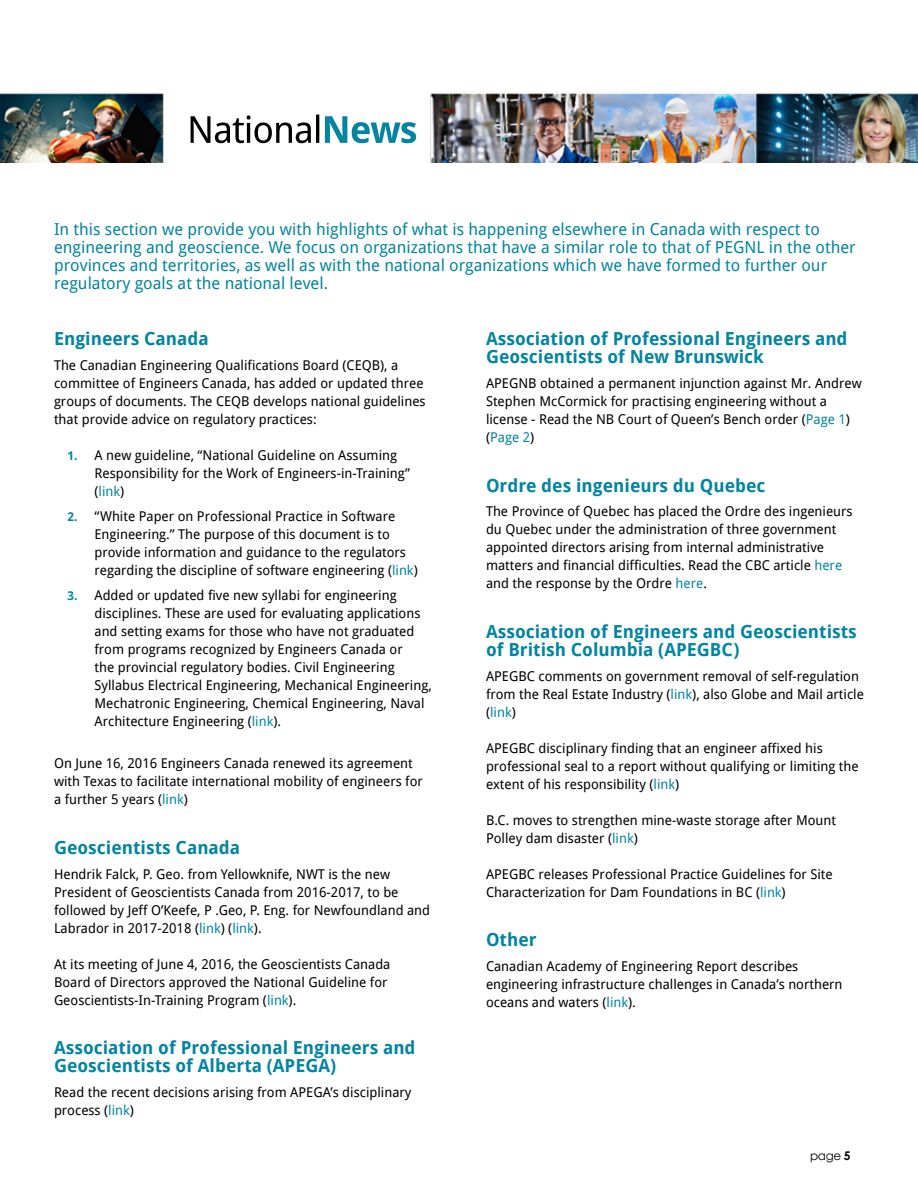
<style>
.page{position:relative;width:918px;height:1188px;background:#fff}
.page>*{position:absolute;margin:0;border:0;box-sizing:border-box;transform-origin:0 0}
.t1{font:700 18px/18px "Droid Sans";color:#0385a1}
.t2{font:16.5px/18px "Droid Sans";color:#0385a1}
.t3{font:13.5px/18px "Droid Sans";color:#000}
.t4{font:12px "Century Gothic";color:#000}
.s1{font-weight:700;font-size:12px;color:#0385a1}
.s2{color:#0385a1}
.s3{font-weight:700}
</style>
<div class="page">
<img style="left:0;top:93px;width:918px;height:70px">
<svg style="left:325px;top:116px;width:91px;height:27px"></svg>
<svg style="left:191px;top:115px;width:128px;height:28px"></svg>
<p class="t2" style="left:54px;top:220px;width:803px">In this section we provide you with highlights of what is happening elsewhere in Canada with respect to engineering and geoscience. We focus on organizations that have a similar role to that of PEGNL in the other provinces and territories, as well as with the national organizations which we have formed to further our regulatory goals at the national level.</p>
<h1 class="t1" style="left:54px;top:330px;width:156px">Engineers Canada</h1>
<p class="t3" style="left:54px;top:357px;width:373px">The Canadian Engineering Qualifications Board (CEQB), a committee of Engineers Canada, has added or updated three groups of documents. The CEQB develops national guidelines that provide advice on regulatory practices:</p>
<p class="t3" style="left:94px;top:447px;width:317px;text-indent:-27px"><span class="s1">1.</span> A new guideline, “National Guideline on Assuming<br>Responsibility for the Work of Engineers-in-Training” (<span class="s2">link</span>)</p>
<p class="t3" style="left:94px;top:507px;width:325px;text-indent:-27px"><span class="s1">2.</span> “White Paper on Professional Practice in Software Engineering.” The purpose of this document is to provide information and guidance to the regulators regarding the discipline of software engineering (<span class="s2">link</span>)</p>
<p class="t3" style="left:94px;top:586px;width:339px;text-indent:-27px"><span class="s1">3.</span> Added or updated five new syllabi for engineering disciplines. These are used for evaluating applications and setting exams for those who have not graduated from programs recognized by Engineers Canada or<br>the provincial regulatory bodies. Civil Engineering Syllabus Electrical Engineering, Mechanical Engineering, Mechatronic Engineering, Chemical Engineering, Naval Architecture Engineering (<span class="s2">link</span>).</p>
<p class="t3" style="left:54px;top:755px;width:370px">On June 16, 2016 Engineers Canada renewed its agreement with Texas to facilitate international mobility of engineers for a further 5 years (<span class="s2">link</span>)</p>
<h1 class="t1" style="left:54px;top:839px;width:188px">Geoscientists Canada</h1>
<p class="t3" style="left:54px;top:865px;width:378px">Hendrik Falck, P. Geo. from Yellowknife, NWT is the new President of Geoscientists Canada from 2016-2017, to be followed by Jeff O’Keefe, P .Geo, P. Eng. for Newfoundland and Labrador in 2017-2018 (<span class="s2">link</span>) (<span class="s2">link</span>).</p>
<p class="t3" style="left:54px;top:955px;width:338px">At its meeting of June 4, 2016, the Geoscientists Canada<br>Board of Directors approved the National Guideline for<br>Geoscientists-In-Training Program (<span class="s2">link</span>).</p>
<h1 class="t1" style="left:54px;top:1039px;width:363px">Association of Professional Engineers and<br>Geoscientists of Alberta (APEGA)</h1>
<p class="t3" style="left:54px;top:1083px;width:359px">Read the recent decisions arising from APEGA’s disciplinary process (<span class="s2">link</span>)</p>
<h1 class="t1" style="left:486px;top:330px;width:363px">Association of Professional Engineers and<br>Geoscientists of New Brunswick</h1>
<p class="t3" style="left:486px;top:375px;width:377px">APEGNB obtained a permanent injunction against Mr. Andrew Stephen McCormick for practising engineering without a license - Read the NB Court of Queen’s Bench order (<span class="s2">Page 1</span>) (<span class="s2">Page 2</span>)</p>
<h1 class="t1" style="left:486px;top:476px;width:281px">Ordre des ingenieurs du Quebec</h1>
<p class="t3" style="left:486px;top:503px;width:368px">The Province of Quebec has placed the Ordre des ingenieurs du Quebec under the administration of three government appointed directors arising from internal administrative matters and financial difficulties. Read the CBC article <span class="s2">here </span>and the response by the Ordre <span class="s2">here</span>.</p>
<h1 class="t1" style="left:486px;top:623px;width:372px">Association of Engineers and Geoscientists of British Columbia (APEGBC)</h1>
<p class="t3" style="left:486px;top:667px;width:380px">APEGBC comments on government removal of self-regulation from the Real Estate Industry (<span class="s2">link</span>), also Globe and Mail article (<span class="s2">link</span>)</p>
<p class="t3" style="left:486px;top:739px;width:374px">APEGBC disciplinary finding that an engineer affixed his professional seal to a report without qualifying or limiting the extent of his responsibility (<span class="s2">link</span>)</p>
<p class="t3" style="left:486px;top:811px;width:352px">B.C. moves to strengthen mine-waste storage after Mount<br>Polley dam disaster (<span class="s2">link</span>)</p>
<p class="t3" style="left:486px;top:865px;width:348px">APEGBC releases Professional Practice Guidelines for Site<br>Characterization for Dam Foundations in BC (<span class="s2">link</span>)</p>
<h1 class="t1" style="left:486px;top:931px;width:52px">Other</h1>
<p class="t3" style="left:486px;top:957px;width:358px">Canadian Academy of Engineering Report describes engineering infrastructure challenges in Canada’s northern oceans and waters (<span class="s2">link</span>).</p>
<p class="t4" style="left:810px;top:1147px;width:42px">page <span class="s3">5</span></p>
</div>
